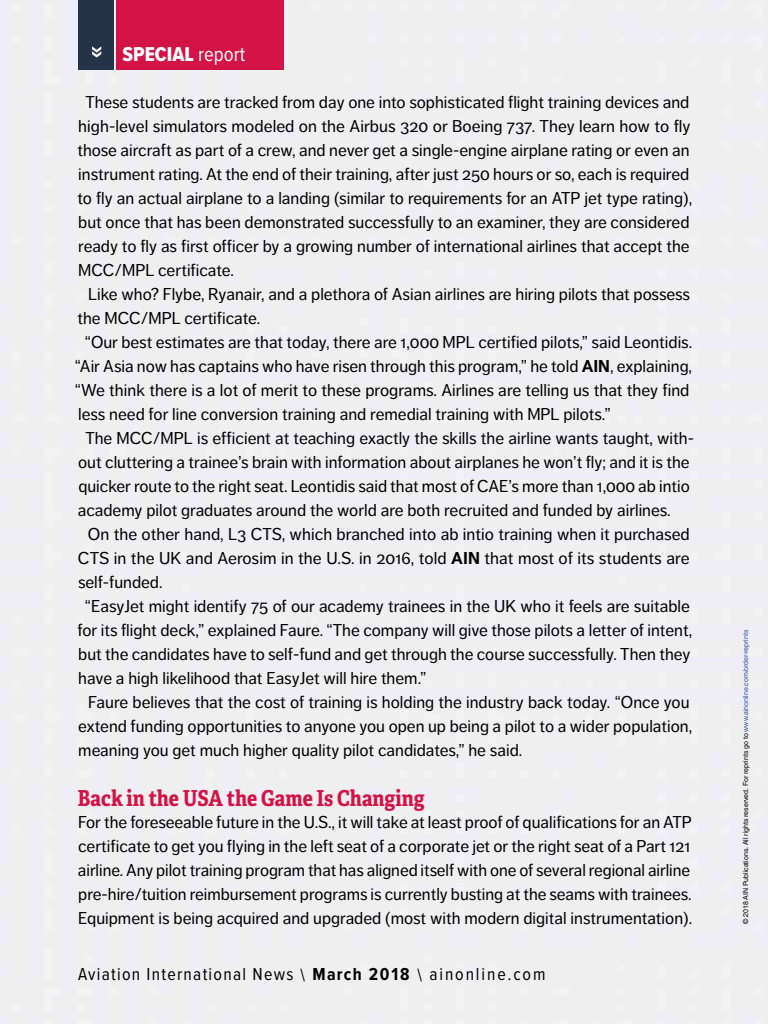
<style>
.page{position:relative;width:768px;height:1024px;background:#efefef}
.page>*{position:absolute;margin:0;border:0;box-sizing:border-box;transform-origin:0 0}
.t1{font:700 22px "Adelle Condensed";color:#d31245}
.t2{font:20.8px "Proxima Nova Cond Extrabld";color:#fff}
.t3{font:18px "Proxima Nova Cond";letter-spacing:.07em;color:#000}
.t4{font:17px/24px "Dagny Pro";color:#000}
.t5{font:7px "Helvetica LT Std";letter-spacing:-.005em;color:#000}
.s1{font-family:"Proxima Nova Cond"}
.s2{font-weight:700}
.s3{color:#3953a4}
</style>
<div class="page">
<div style="left:78px;top:0;width:36px;height:70px;background:#263248"></div>
<div style="left:116px;top:0;width:167px;height:70px;background:#d31245"></div>
<svg style="left:92px;top:46px;width:9px;height:12px"></svg>
<p class="t2" style="left:123px;top:38px;width:124px">SPECIAL <span class="s1">report</span></p>
<p class="t4" style="left:77px;top:90px;width:616px;text-indent:8px">These students are tracked from day one into sophisticated flight training devices and high-level simulators modeled on the Airbus 320 or Boeing 737. They learn how to fly those aircraft as part of a crew, and never get a single-engine airplane rating or even an instrument rating. At the end of their training, after just 250 hours or so, each is required to fly an actual airplane to a landing (similar to requirements for an ATP jet type rating), but once that has been demonstrated successfully to an examiner, they are considered ready to fly as first officer by a growing number of international airlines that accept the MCC/MPL certificate.</p>
<p class="t4" style="left:88px;top:282px;width:603px">Like who? Flybe, Ryanair, and a plethora of Asian airlines are hiring pilots that possess</p>
<p class="t4" style="left:77px;top:306px;width:184px">the MCC/MPL certificate.</p>
<p class="t4" style="left:85px;top:330px;width:609px">“Our best estimates are that today, there are 1,000 MPL certified pilots,” said Leontidis.</p>
<p class="t4" style="left:75px;top:354px;width:619px">“Air Asia now has captains who have risen through this program,” he told <span class="s2">AIN</span>, explaining,</p>
<p class="t4" style="left:75px;top:378px;width:616px">“We think there is a lot of merit to these programs. Airlines are telling us that they find</p>
<p class="t4" style="left:78px;top:402px;width:534px">less need for line conversion training and remedial training with MPL pilots.”</p>
<p class="t4" style="left:85px;top:426px;width:610px">The MCC/MPL is efficient at teaching exactly the skills the airline wants taught, with-</p>
<p class="t4" style="left:78px;top:450px;width:613px">out cluttering a trainee’s brain with information about airplanes he won’t fly; and it is the</p>
<p class="t4" style="left:78px;top:474px;width:613px">quicker route to the right seat. Leontidis said that most of CAE’s more than 1,000 ab intio</p>
<p class="t4" style="left:78px;top:498px;width:594px">academy pilot graduates around the world are both recruited and funded by airlines.</p>
<p class="t4" style="left:88px;top:522px;width:603px">On the other hand, L3 CTS, which branched into ab intio training when it purchased</p>
<p class="t4" style="left:78px;top:546px;width:613px">CTS in the UK and Aerosim in the U.S. in 2016, told <span class="s2">AIN</span> that most of its students are</p>
<p class="t4" style="left:78px;top:570px;width:86px">self-funded.</p>
<p class="t4" style="left:85px;top:594px;width:607px">“EasyJet might identify 75 of our academy trainees in the UK who it feels are suitable</p>
<p class="t4" style="left:78px;top:618px;width:616px">for its flight deck,” explained Faure. “The company will give those pilots a letter of intent,</p>
<p class="t4" style="left:78px;top:642px;width:614px">but the candidates have to self-fund and get through the course successfully. Then they</p>
<p class="t4" style="left:78px;top:666px;width:350px">have a high likelihood that EasyJet will hire them.”</p>
<p class="t4" style="left:88px;top:690px;width:603px">Faure believes that the cost of training is holding the industry back today. “Once you</p>
<p class="t4" style="left:78px;top:714px;width:615px">extend funding opportunities to anyone you open up being a pilot to a wider population,</p>
<p class="t4" style="left:78px;top:738px;width:446px">meaning you get much higher quality pilot candidates,” he said.</p>
<p class="t1" style="left:78px;top:782px;width:349px">Back in the USA the Game Is Changing</p>
<p class="t4" style="left:78px;top:810px;width:616px;text-align:justify">For the foreseeable future in the U.S., it will take at least proof of qualifications for an ATP certificate to get you flying in the left seat of a corporate jet or the right seat of a Part 121 airline. Any pilot training program that has aligned itself with one of several regional airline pre-hire/tuition reimbursement programs is currently busting at the seams with trainees.<br>Equipment is being acquired and upgraded (most with modern digital instrumentation).</p>
<p class="t3" style="left:78px;top:961px;width:469px">Aviation International News \ <span class="s2">March 2018</span> \ ainonline.com</p>
<p class="t5" style="left:742px;top:924px;width:296px;rotate:-90deg">© 2018 AIN Publications. All rights reserved. For reprints go to <span class="s3">www.ainonline.com/order-reprints</span></p>
</div>
